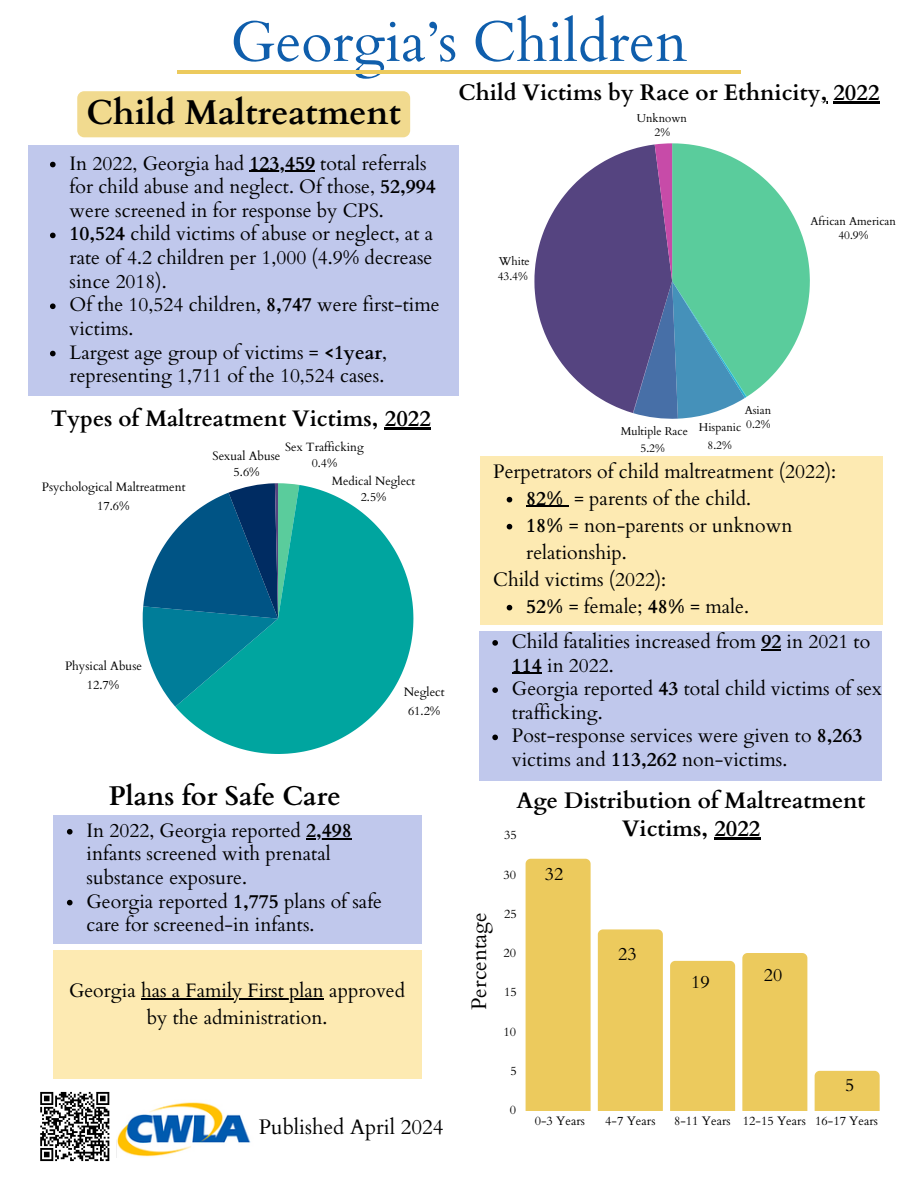
<style>
.page{position:relative;width:918px;height:1188px;background:#fff}
.page>*{position:absolute;margin:0;border:0;box-sizing:border-box;transform-origin:0 0}
.t1{font:57px "Cardo";color:#0f5eac}
.t2{font:700 34.5px "Cardo";color:#000}
.t3{font:700 27px "Cardo";color:#000}
.t4{font:700 22.5px/28.2px "Cardo";color:#000;text-align:center}
.t5{font:21px "Cardo";color:#000}
.t6{font:19.5px/23.7px "Cardo";color:#000}
.t7{font:18px "Cardo";color:#000}
.t8{font:12.3px/19px "Cardo";color:#000;text-align:center}
.t9{font:12px/16px "Cardo";color:#000;text-align:center}
.t10{font:11.4px/14.4px "Cardo";color:#000;text-align:center}
.s1{font-weight:700}
</style>
<div class="page">
<div style="left:28px;top:145px;width:431px;height:251px;background:#c0c8ec"></div>
<svg style="left:534px;top:143px;width:276px;height:276px"></svg>
<svg style="left:175px;top:485px;width:238px;height:269px;fill:#00a59f"></svg>
<svg style="left:143px;top:483px;width:156px;height:224px;background:#2a889e"></svg>
<div style="left:53px;top:816px;width:369px;height:128px;background:#c0c8ec"></div>
<hr style="left:177px;top:70px;width:564px;height:3px;background:#ecca5d">
<img style="left:117px;top:1102px;width:134px;height:55px">
<svg style="left:50px;top:162px;width:6px;height:5px"></svg>
<hr style="left:249px;top:171px;width:66px;height:1px;background:#000">
<svg style="left:50px;top:233px;width:6px;height:5px"></svg>
<svg style="left:50px;top:303px;width:6px;height:6px"></svg>
<svg style="left:50px;top:351px;width:6px;height:5px"></svg>
<hr style="left:385px;top:428px;width:46px;height:2px;background:#000">
<svg style="left:67px;top:829px;width:6px;height:6px"></svg>
<hr style="left:306px;top:838px;width:46px;height:1px;background:#000">
<svg style="left:67px;top:900px;width:6px;height:5px"></svg>
<hr style="left:833px;top:102px;width:47px;height:2px;background:#000">
<div style="left:77px;top:91px;width:333px;height:46px;background:#f1da8f;border-radius:7px"></div>
<div style="left:481px;top:457px;width:402px;height:168px;background:#fdeab2"></div>
<svg style="left:507px;top:497px;width:5px;height:5px"></svg>
<hr style="left:526px;top:506px;width:38px;height:1px;background:#000">
<svg style="left:507px;top:524px;width:5px;height:5px"></svg>
<svg style="left:507px;top:605px;width:5px;height:5px"></svg>
<div style="left:53px;top:950px;width:369px;height:128px;background:#fdeab2"></div>
<hr style="left:141px;top:998px;width:183px;height:1px;background:#000">
<div style="left:479px;top:632px;width:402px;height:149px;background:#c0c8ec"></div>
<svg style="left:492px;top:640px;width:6px;height:6px"></svg>
<svg style="left:761px;top:649px;width:20px;height:1px"></svg>
<hr style="left:512px;top:673px;width:30px;height:1px;background:#000">
<svg style="left:492px;top:687px;width:6px;height:6px"></svg>
<svg style="left:492px;top:735px;width:6px;height:5px"></svg>
<div style="left:526px;top:859px;width:65px;height:251px;background:#ecca5d"></div>
<div style="left:598px;top:929px;width:65px;height:181px;background:#ecca5d"></div>
<div style="left:670px;top:961px;width:65px;height:149px;background:#ecca5d"></div>
<div style="left:742px;top:953px;width:65px;height:157px;background:#ecca5d"></div>
<div style="left:815px;top:1071px;width:65px;height:39px;background:#ecca5d"></div>
<hr style="left:714px;top:837px;width:46px;height:2px;background:#000">
<svg style="left:40px;top:1091px;width:70px;height:71px"></svg>
<h1 class="t1" style="left:231px;top:5px;width:458px">Georgia’s Children</h1>
<h6 class="t2" style="left:87px;top:90px;width:316px">Child Maltreatment</h6>
<h4 class="t6" style="left:70px;top:152px;width:359px">In 2022, Georgia had <span class="s1">123,459</span> total referrals</h4>
<h2 class="t6" style="left:70px;top:175px;width:368px">for child abuse and neglect. Of those, <span class="s1">52,994 </span>were screened in for response by CPS.<br><span class="s1">10,524</span> child victims of abuse or neglect, at a</h2>
<p class="t6" style="left:70px;top:246px;width:372px">rate of 4.2 children per 1,000 (4.9% decrease since 2018).<br>Of the 10,524 children, <span class="s1">8,747</span> were first-time</p>
<p class="t6" style="left:70px;top:317px;width:319px">victims.<br>Largest age group of victims = <span class="s1">&lt;1year</span>,</p>
<p class="t6" style="left:70px;top:364px;width:316px">representing 1,711 of the 10,524 cases.</p>
<p class="t4" style="left:51px;top:404px;width:381px">Types of Maltreatment Victims, 2022</p>
<p class="t8" style="left:42px;top:477px;width:145px">Psychological Maltreatment<br>17.6%</p>
<p class="t9" style="left:285px;top:439px;width:80px">Sex Trafficking<br>0.4%</p>
<p class="t8" style="left:213px;top:449px;width:69px;line-height:15.5px">Sexual Abuse<br>5.6%</p>
<p class="t9" style="left:332px;top:473px;width:85px">Medical Neglect</p>
<h5 class="t9" style="left:361px;top:489px;width:27px">2.5%</h5>
<p class="t8" style="left:65px;top:656px;width:79px">Physical Abuse<br>12.7%</p>
<p class="t8" style="left:404px;top:682px;width:43px">Neglect<br>61.2%</p>
<p class="t3" style="left:109px;top:778px;width:234px">Plans for Safe Care</p>
<h4 class="t6" style="left:87px;top:819px;width:267px">In 2022, Georgia reported <span class="s1">2,498</span></h4>
<p class="t6" style="left:87px;top:842px;width:297px">infants screened with prenatal substance exposure.<br>Georgia reported <span class="s1">1,775</span> plans of safe</p>
<p class="t6" style="left:87px;top:913px;width:229px">care for screened-in infants.</p>
<h3 class="t6" style="left:69px;top:979px;width:338px">Georgia has a Family First plan approved</h3>
<p class="t6" style="left:147px;top:1006px;width:182px">by the administration.</p>
<p class="t5" style="left:259px;top:1113px;width:186px">Published April 2024</p>
<p class="t4" style="left:459px;top:78px;width:422px">Child Victims by Race or Ethnicity, 2022</p>
<p class="t10" style="left:498px;top:255px;width:34px;text-align:left">White<br>43.4%</p>
<p class="t10" style="left:637px;top:111px;width:52px">Unknown<br>2%</p>
<p class="t10" style="left:810px;top:214px;width:87px">African American<br>40.9%</p>
<p class="t10" style="left:621px;top:422px;width:69px;line-height:17.5px">Multiple Race<br>5.2%</p>
<p class="t10" style="left:745px;top:403px;width:28px;text-align:left">Asian<br>0.2%</p>
<p class="t10" style="left:699px;top:419px;width:44px;line-height:17.5px">Hispanic<br>8.2%</p>
<h6 class="t6" style="left:493px;top:460px;width:344px">Perpetrators of child maltreatment (2022):</h6>
<p class="t6" style="left:526px;top:487px;width:226px"><span class="s1">82%</span> = parents of the child.</p>
<p class="t6" style="left:526px;top:514px;width:268px"><span class="s1">18%</span> = non-parents or unknown</p>
<p class="t6" style="left:526px;top:541px;width:102px">relationship.</p>
<p class="t6" style="left:493px;top:568px;width:175px">Child victims (2022):</p>
<p class="t6" style="left:526px;top:595px;width:224px"><span class="s1">52%</span> = female; <span class="s1">48%</span> = male.</p>
<p class="t6" style="left:512px;top:630px;width:360px">Child fatalities increased from <span class="s1">92</span> in 2021 to<br><span class="s1">114</span> in 2022.</p>
<h6 class="t6" style="left:512px;top:677px;width:371px">Georgia reported <span class="s1">43</span> total child victims of sex trafficking.</h6>
<p class="t6" style="left:512px;top:724px;width:352px">Post-response services were given to <span class="s1">8,263 </span>victims and <span class="s1">113,262</span> non-victims.</p>
<p class="t4" style="left:517px;top:787px;width:350px">Age Distribution of Maltreatment<br>Victims, 2022</p>
<p class="t8" style="left:504px;top:826px;width:14px">35</p>
<p class="t8" style="left:504px;top:865px;width:14px">30</p>
<h5 class="t5" style="left:465px;top:1010px;width:99px;rotate:-90deg">Percentage</h5>
<p class="t8" style="left:504px;top:904px;width:14px">25</p>
<p class="t8" style="left:504px;top:944px;width:14px">20</p>
<p class="t8" style="left:504px;top:983px;width:14px">15</p>
<p class="t8" style="left:504px;top:1022px;width:14px">10</p>
<p class="t8" style="left:510px;top:1062px;width:8px">5</p>
<p class="t8" style="left:510px;top:1101px;width:8px">0</p>
<h4 class="t7" style="left:545px;top:862px;width:20px">32</h4>
<p class="t7" style="left:618px;top:942px;width:20px">23</p>
<p class="t7" style="left:691px;top:970px;width:20px">19</p>
<p class="t7" style="left:764px;top:963px;width:20px">20</p>
<p class="t7" style="left:845px;top:1073px;width:11px">5</p>
<p class="t8" style="left:535px;top:1112px;width:52px">0-3 Years</p>
<p class="t8" style="left:605px;top:1112px;width:52px">4-7 Years</p>
<p class="t8" style="left:674px;top:1112px;width:205px">8-11 Years 12-15 Years 16-17 Years</p>
</div>
